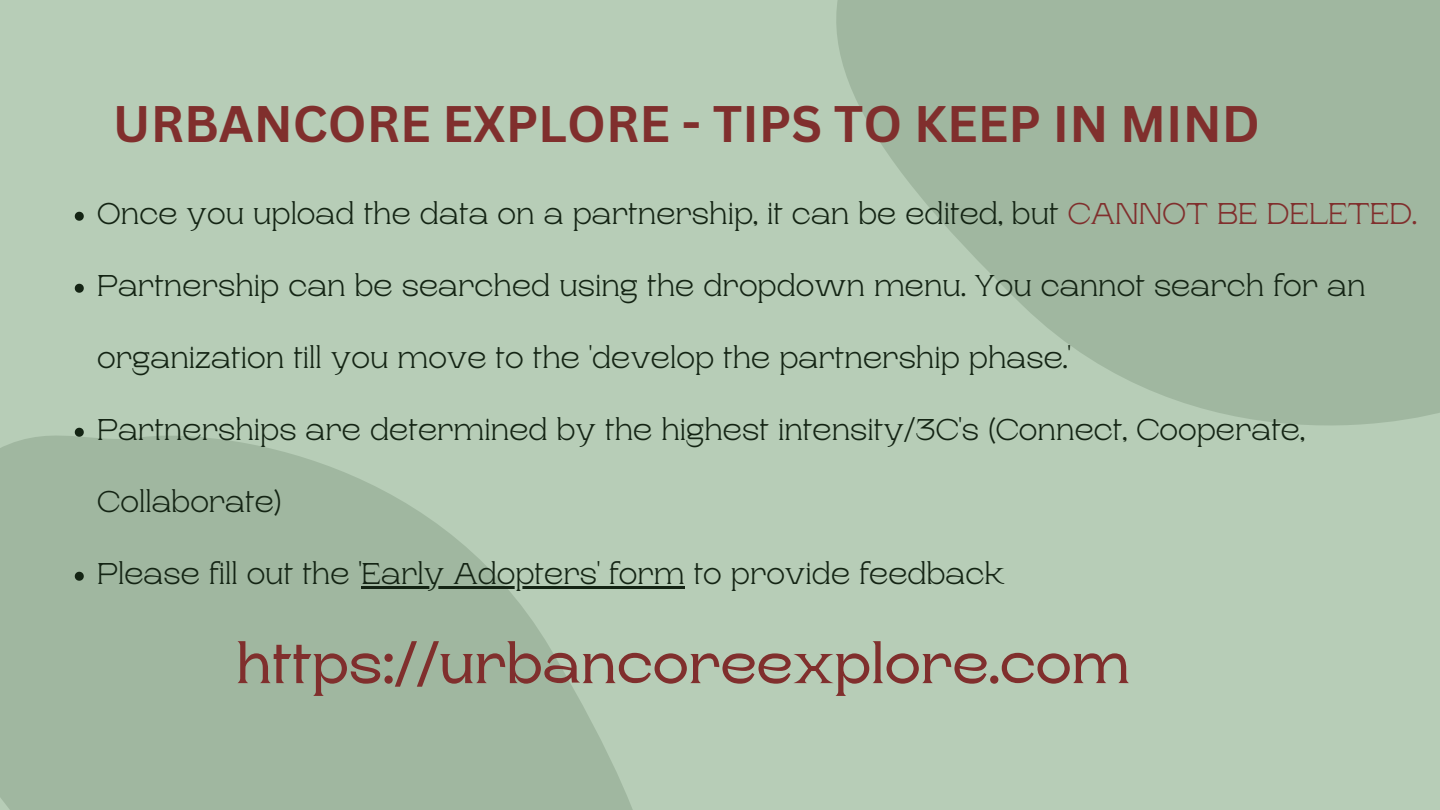
<style>
.page{position:relative;width:1440px;height:810px;background:#b7cdb7}
.page>*{position:absolute;margin:0;border:0;box-sizing:border-box;transform-origin:0 0}
.t1{font:600 55px "Rasputin";color:#802f2d}
.t2{font:700 50px "Canva Sans";color:#802f2d}
.t3{font:300 30px "Rasputin";color:#142414}
.s1{color:#802f2d}
</style>
<div class="page">
<svg style="left:0;top:427px;width:633px;height:383px;fill:#a0b7a0"></svg>
<svg style="left:836px;top:0;width:604px;height:426px;fill:#a0b7a0"></svg>
<svg style="left:75px;top:212px;width:9px;height:9px"></svg>
<svg style="left:75px;top:284px;width:9px;height:9px"></svg>
<svg style="left:75px;top:428px;width:9px;height:9px"></svg>
<svg style="left:75px;top:572px;width:9px;height:9px"></svg>
<hr style="left:362px;top:586px;width:323px;height:3px;background:#142414">
<p class="t2" style="left:113px;top:89px;width:1149px">URBANCORE EXPLORE - TIPS TO KEEP IN MIND</p>
<p class="t3" style="left:97px;top:198px;width:1321px">Once you upload the data on a partnership, it can be edited, but <span class="s1">CANNOT BE DELETED.</span></p>
<p class="t3" style="left:97px;top:270px;width:1270px">Partnership can be searched using the dropdown menu. You cannot search for an</p>
<p class="t3" style="left:97px;top:342px;width:975px">organization till you move to the 'develop the partnership phase.'</p>
<p class="t3" style="left:97px;top:414px;width:1209px">Partnerships are determined by the highest intensity/3C's (Connect, Cooperate,</p>
<p class="t3" style="left:97px;top:486px;width:186px">Collaborate)</p>
<p class="t3" style="left:97px;top:558px;width:909px">Please fill out the 'Early Adopters' form to provide feedback</p>
<p class="t1" style="left:236px;top:634px;width:896px">https://urbancoreexplore.com</p>
</div>
